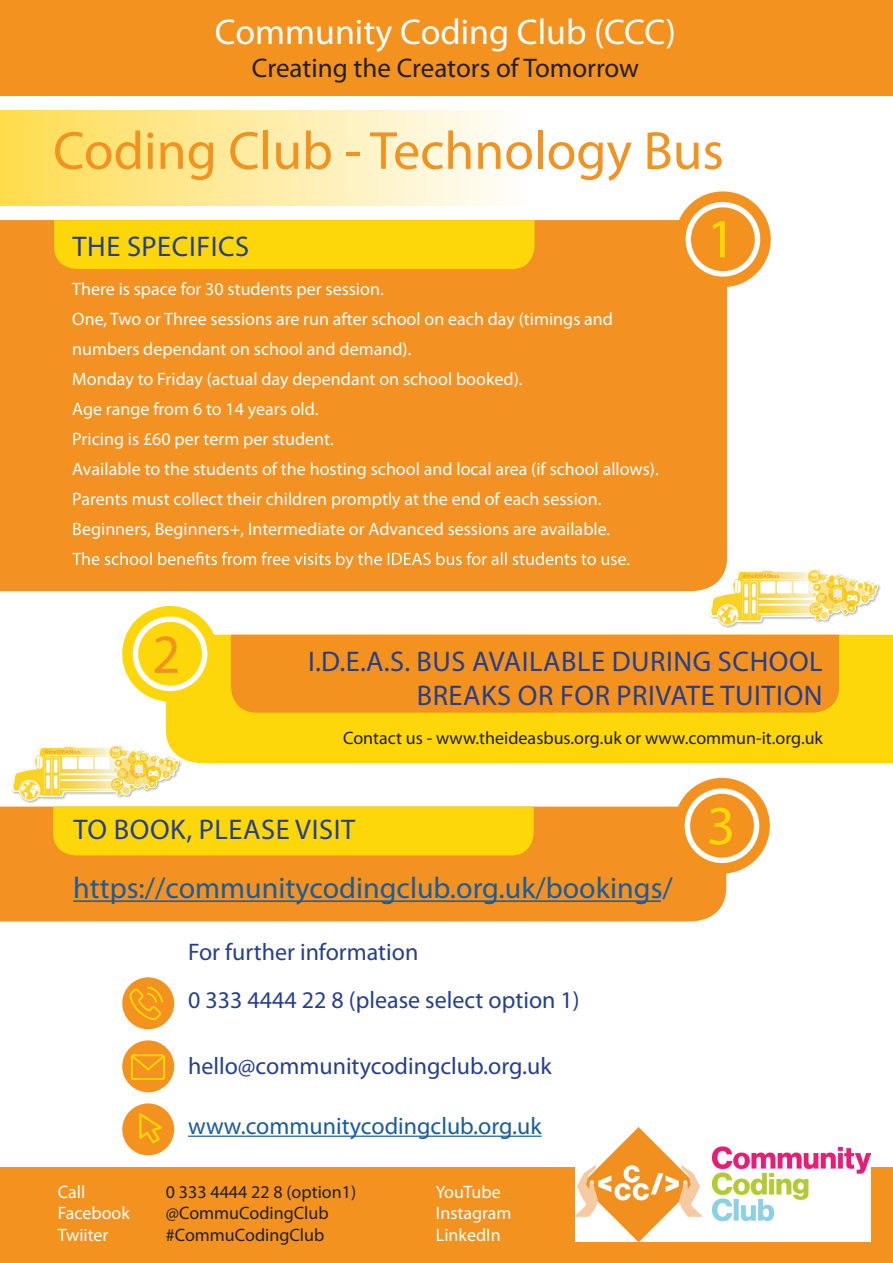
<style>
.page{position:relative;width:893px;height:1263px;background:#fff}
.page>*{position:absolute;margin:0;border:0;box-sizing:border-box;transform-origin:0 0}
.t1{font:55.5px "Myriad Pro";color:#fed70a}
.t2{font:55.5px "Myriad Pro";color:#f3921f}
.t3{font:54px "Myriad Pro";color:#f3921f}
.t4{font:36px "Myriad Pro";color:#fff}
.t5{font:30px "Myriad Pro";color:#175d9e}
.t6{font:28.5px/34.2px "Myriad Pro";letter-spacing:.02em;color:#253f8e;text-align:right}
.t7{font:27px "Myriad Pro";color:#231f20}
.t8{font:24px/48px "Myriad Pro";color:#253f8e}
.t9{font:24px "Myriad Pro";color:#175d9e}
.t10{font:18px/30px "Myriad Pro";color:#fff}
.t11{font:18px "Myriad Pro";color:#231f20}
</style>
<div class="page">
<div style="left:0;top:110px;width:530px;height:95px;background:linear-gradient(to right,#ffdc50,#fefefe)"></div>
<div style="left:0;top:0;width:893px;height:95px;background:#f3921f"></div>
<img style="left:11px;top:744px;width:171px;height:59px">
<img style="left:709px;top:569px;width:172px;height:59px">
<div style="left:0;top:220px;width:727px;height:371px;background:#f39223"></div>
<svg style="left:680px;top:197px;width:85px;height:85px"></svg>
<div style="left:675px;top:191px;width:96px;height:96px;border:10px solid #f3921f;border-radius:50%"></div>
<div style="left:54px;top:220px;width:480px;height:49px;background:#fed70a"></div>
<svg style="left:72px;top:552px;width:557px;height:17px"></svg>
<div style="left:691px;top:207px;width:64px;height:64px;background:#f3921f;border-radius:50%"></div>
<div style="left:166px;top:635px;width:727px;height:128px;background:#fed70a"></div>
<svg style="left:127px;top:611px;width:86px;height:85px"></svg>
<div style="left:122px;top:606px;width:96px;height:96px;border:10px solid #fed70a;border-radius:50%"></div>
<div style="left:231px;top:635px;width:608px;height:78px;background:#f3921f"></div>
<div style="left:138px;top:622px;width:64px;height:64px;background:#fed70a;border-radius:50%"></div>
<div style="left:0;top:806px;width:726px;height:115px;background:#f39223"></div>
<svg style="left:679px;top:783px;width:86px;height:85px"></svg>
<div style="left:674px;top:778px;width:96px;height:95px;border:10px solid #f3921f;border-radius:50%"></div>
<div style="left:53px;top:806px;width:481px;height:49px;background:#fed70a"></div>
<hr style="left:73px;top:900px;width:588px;height:2px;background:#175d9e">
<div style="left:690px;top:794px;width:64px;height:64px;background:#f3921f;border-radius:50%"></div>
<hr style="left:188px;top:1135px;width:354px;height:2px;background:#175d9e">
<div style="left:122px;top:977px;width:52px;height:52px;background:#f3921f;border-radius:50%"></div>
<div style="left:122px;top:1040px;width:52px;height:52px;background:#f3921f;border-radius:50%"></div>
<div style="left:122px;top:1103px;width:52px;height:52px;background:#f3921f;border-radius:50%"></div>
<svg style="left:130px;top:986px;width:33px;height:34px"></svg>
<svg style="left:131px;top:1054px;width:34px;height:26px"></svg>
<svg style="left:139px;top:1113px;width:23px;height:30px"></svg>
<div style="left:0;top:1167px;width:893px;height:96px;background:#f3921f"></div>
<img style="left:575px;top:1127px;width:296px;height:114px">
<h3 class="t4" style="left:215px;top:10px;width:463px">Community Coding Club (CCC)</h3>
<h3 class="t7" style="left:252px;top:51px;width:389px">Creating the Creators of Tomorrow</h3>
<h2 class="t3" style="left:53px;top:117px;width:672px">Coding Club - Technology Bus</h2>
<h3 class="t6" style="left:73px;top:229px;width:178px">THE SPECIFICS</h3>
<p class="t10" style="left:72px;top:274px;width:588px">There is space for 30 students per session.<br>One, Two or Three sessions are run after school on each day (timings and numbers dependant on school and demand).<br>Monday to Friday (actual day dependant on school booked).<br>Age range from 6 to 14 years old.<br>Pricing is £60 per term per student.<br>Available to the students of the hosting school and local area (if school allows).<br>Parents must collect their children promptly at the end of each session.<br>Beginners, Beginners+, Intermediate or Advanced sessions are available.</p>
<h1 class="t1" style="left:707px;top:204px;width:30px">1</h1>
<h1 class="t2" style="left:152px;top:620px;width:30px">2</h1>
<h3 class="t6" style="left:308px;top:644px;width:516px">I.D.E.A.S. BUS AVAILABLE DURING SCHOOL<br>BREAKS OR FOR PRIVATE TUITION</h3>
<p class="t11" style="left:343px;top:726px;width:481px">Contact us - www.theideasbus.org.uk or www.commun-it.org.uk</p>
<h3 class="t6" style="left:74px;top:811px;width:283px">TO BOOK, PLEASE VISIT</h3>
<h3 class="t5" style="left:73px;top:869px;width:601px">https://communitycodingclub.org.uk/bookings/</h3>
<h3 class="t8" style="left:188px;top:927px;width:393px">For further information<br>0 333 4444 22 8 (please select option 1)</h3>
<h3 class="t8" style="left:188px;top:1041px;width:365px">hello@communitycodingclub.org.uk</h3>
<h3 class="t9" style="left:188px;top:1111px;width:355px">www.communitycodingclub.org.uk</h3>
<p class="t10" style="left:58px;top:1176px;width:29px">Call</p>
<p class="t11" style="left:166px;top:1181px;width:192px">0 333 4444 22 8 (option1)</p>
<p class="t10" style="left:436px;top:1176px;width:66px">YouTube</p>
<p class="t10" style="left:58px;top:1198px;width:74px">Facebook</p>
<p class="t11" style="left:166px;top:1202px;width:164px">@CommuCodingClub</p>
<p class="t10" style="left:436px;top:1198px;width:77px">Instagram</p>
<p class="t10" style="left:58px;top:1220px;width:52px">Twiiter</p>
<p class="t11" style="left:166px;top:1224px;width:160px">#CommuCodingClub</p>
<p class="t10" style="left:436px;top:1220px;width:66px">LinkedIn</p>
<h1 class="t1" style="left:707px;top:791px;width:30px">3</h1>
</div>
